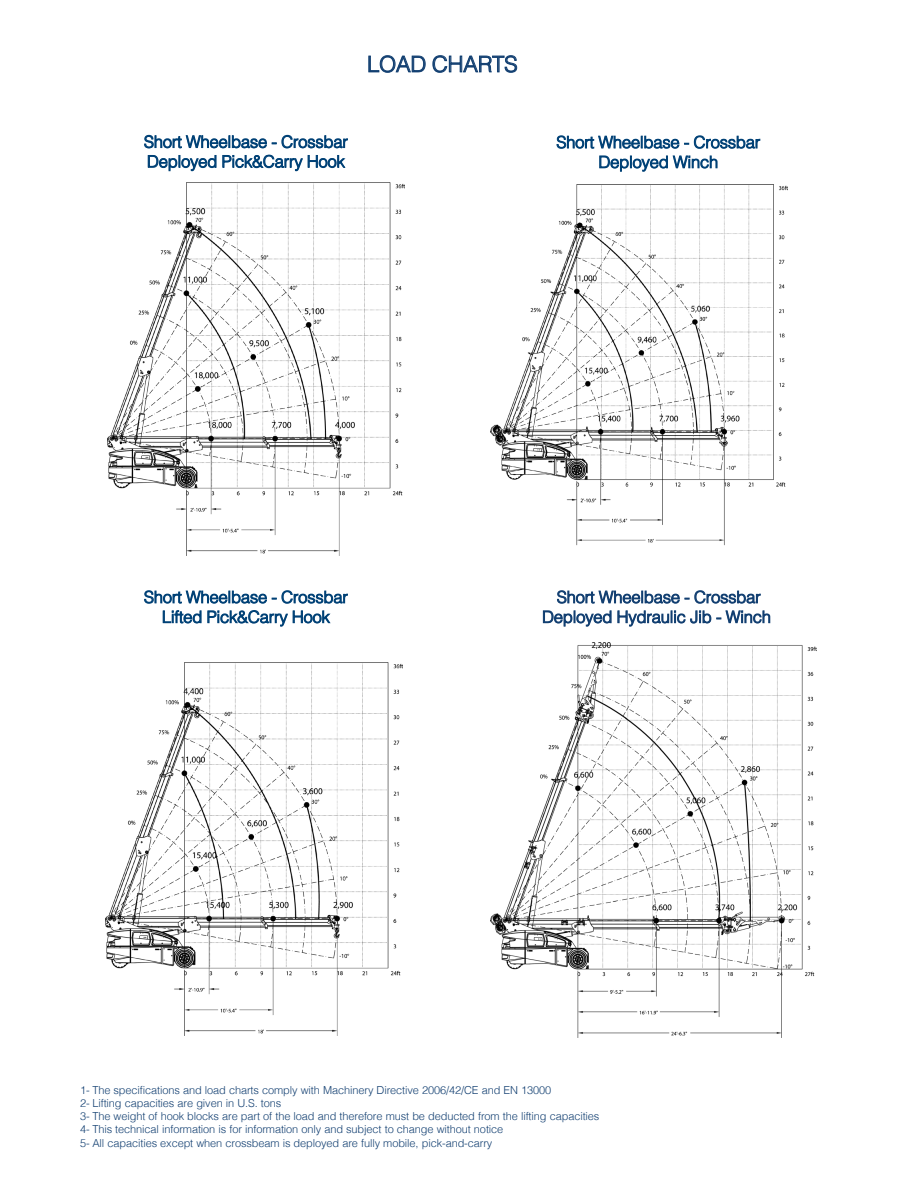
<style>
.page{position:relative;width:918px;height:1188px;background:#fff}
.page>*{position:absolute;margin:0;border:0;box-sizing:border-box;transform-origin:0 0}
.t1{font:300 22.05px "Helvetica";letter-spacing:-.01em;color:#123f71}
.t2{font:300 16.5px/19.8px "Helvetica";letter-spacing:-.01em;color:#004176;text-align:center}
.t3{font:300 16.5px/19.8px "Helvetica";letter-spacing:-.01em;color:#123f71;text-align:center}
.t4{font:300 10.95px/13.2px "Helvetica";letter-spacing:-.01em;color:#123f71}
</style>
<div class="page">
<img style="left:108px;top:183px;width:297px;height:372px">
<img style="left:490px;top:185px;width:298px;height:361px">
<img style="left:106px;top:663px;width:297px;height:372px">
<img style="left:490px;top:642px;width:326px;height:395px">
<h1 class="t1" style="left:367px;top:45px;width:152px">LOAD CHARTS</h1>
<h2 class="t2" style="left:144px;top:131px;width:205px;text-align:left">Short Wheelbase - Crossbar<br>Deployed Pick&amp;Carry Hook</h2>
<h2 class="t2" style="left:556px;top:131px;width:205px">Short Wheelbase - Crossbar<br>Deployed Winch</h2>
<h2 class="t2" style="left:144px;top:586px;width:205px">Short Wheelbase - Crossbar<br>Lifted Pick&amp;Carry Hook</h2>
<h2 class="t3" style="left:542px;top:586px;width:230px">Short Wheelbase - Crossbar<br>Deployed Hydraulic Jib - Winch</h2>
<p class="t4" style="left:80px;top:1083px;width:521px">1- The specifications and load charts comply with Machinery Directive 2006/42/CE and EN 13000<br>2- Lifting capacities are given in U.S. tons<br>3- The weight of hook blocks are part of the load and therefore must be deducted from the lifting capacities 4- This technical information is for information only and subject to change without notice<br>5- All capacities except when crossbeam is deployed are fully mobile, pick-and-carry</p>
</div>
